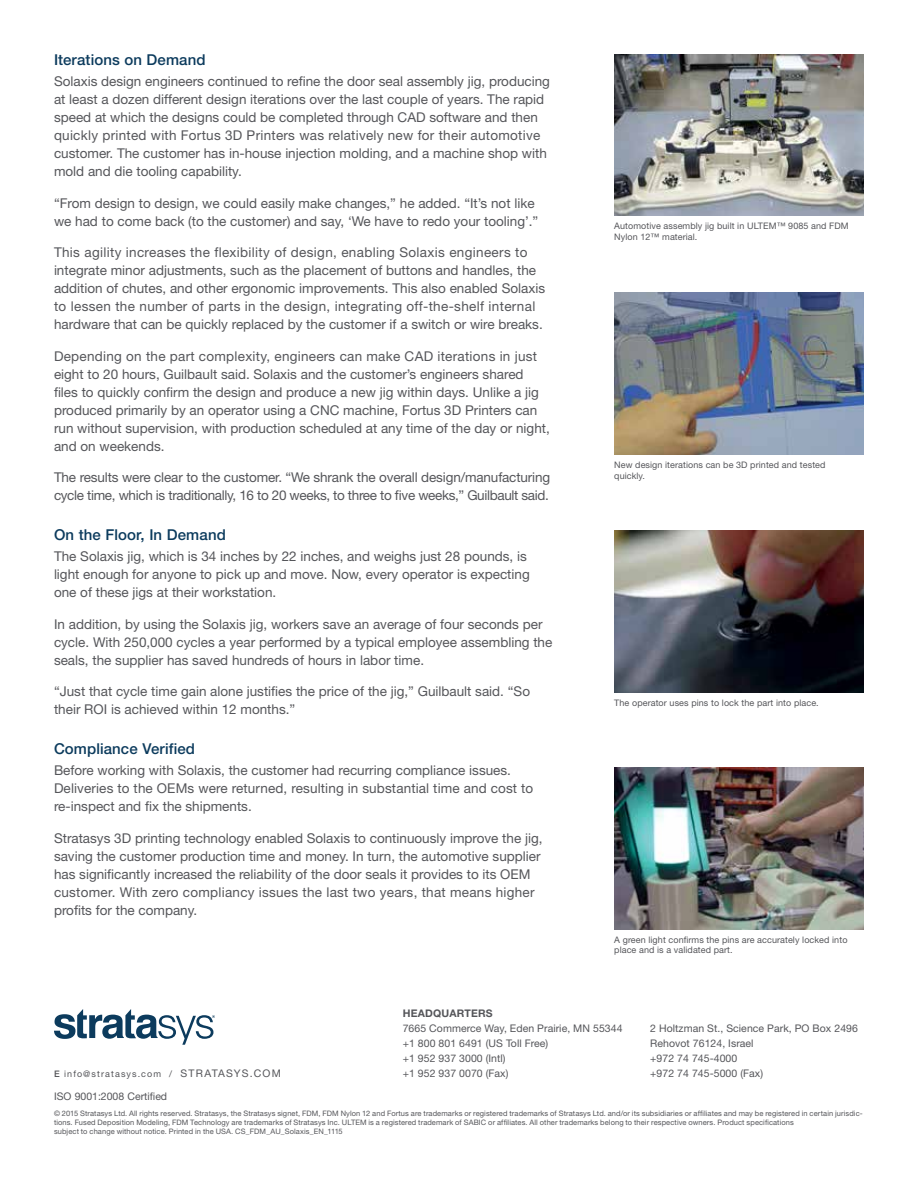
<style>
.page{position:relative;width:918px;height:1188px;background:#fff}
.page>*{position:absolute;margin:0;border:0;box-sizing:border-box;transform-origin:0 0}
.t1{font:500 15px "Helvetica Neue LT Std";letter-spacing:.005em;color:#0c3b5d}
.t2{font:13.5px/18px "Helvetica Neue LT Std";color:#55565a}
.t3{font:13.5px/18px "Helvetica Neue LT Std";letter-spacing:-.025em;color:#55565a}
.t4{font:10.5px/15px "Helvetica Neue LT Std";letter-spacing:.005em;color:#55565a}
.t5{font:700 10.5px "Helvetica Neue LT Std";letter-spacing:.02em;color:#55565a}
.t6{font:9px/10.5px "Helvetica Neue LT Std";letter-spacing:.01em;color:#55565a}
.t7{font:9px "Helvetica Neue LT Std";letter-spacing:.12em;color:#55565a}
.t8{font:7.5px/9px "Helvetica Neue LT Std";letter-spacing:.01em;color:#55565a}
.s1{font-weight:500}
.s2{font-size:10.5px}
</style>
<div class="page">
<svg style="left:54px;top:1009px;width:161px;height:36px"></svg>
<img style="left:614px;top:55px;width:250px;height:161px">
<img style="left:614px;top:293px;width:250px;height:162px">
<img style="left:614px;top:530px;width:250px;height:162px">
<img style="left:614px;top:768px;width:250px;height:162px">
<p class="t1" style="left:54px;top:50px;width:153px">Iterations on Demand</p>
<p class="t2" style="left:54px;top:72px;width:498px">Solaxis design engineers continued to refine the door seal assembly jig, producing at least a dozen different design iterations over the last couple of years. The rapid speed at which the designs could be completed through CAD software and then quickly printed with Fortus 3D Printers was relatively new for their automotive customer. The customer has in-house injection molding, and a machine shop with mold and die tooling capability.</p>
<p class="t2" style="left:54px;top:194px;width:486px">“From design to design, we could easily make changes,” he added. “It’s not like we had to come back (to the customer) and say, ‘We have to redo your tooling’.”</p>
<p class="t2" style="left:54px;top:243px;width:493px">This agility increases the flexibility of design, enabling Solaxis engineers to integrate minor adjustments, such as the placement of buttons and handles, the addition of chutes, and other ergonomic improvements. This also enabled Solaxis to lessen the number of parts in the design, integrating off-the-shelf internal hardware that can be quickly replaced by the customer if a switch or wire breaks.</p>
<p class="t2" style="left:54px;top:347px;width:497px">Depending on the part complexity, engineers can make CAD iterations in just eight to 20 hours, Guilbault said. Solaxis and the customer’s engineers shared files to quickly confirm the design and produce a new jig within days. Unlike a jig produced primarily by an operator using a CNC machine, Fortus 3D Printers can run without supervision, with production scheduled at any time of the day or night, and on weekends.</p>
<p class="t3" style="left:54px;top:468px;width:498px">The results were clear to the customer. “We shrank the overall design/manufacturing cycle time, which is traditionally, 16 to 20 weeks, to three to five weeks,” Guilbault said.</p>
<p class="t1" style="left:54px;top:526px;width:173px">On the Floor, In Demand</p>
<p class="t2" style="left:54px;top:547px;width:477px">The Solaxis jig, which is 34 inches by 22 inches, and weighs just 28 pounds, is light enough for anyone to pick up and move. Now, every operator is expecting one of these jigs at their workstation.</p>
<p class="t2" style="left:54px;top:615px;width:500px">In addition, by using the Solaxis jig, workers save an average of four seconds per cycle. With 250,000 cycles a year performed by a typical employee assembling the seals, the supplier has saved hundreds of hours in labor time.</p>
<p class="t2" style="left:54px;top:682px;width:478px">“Just that cycle time gain alone justifies the price of the jig,” Guilbault said. “So their ROI is achieved within 12 months.”</p>
<p class="t1" style="left:54px;top:740px;width:143px">Compliance Verified</p>
<p class="t2" style="left:54px;top:761px;width:481px">Before working with Solaxis, the customer had recurring compliance issues.<br>Deliveries to the OEMs were returned, resulting in substantial time and cost to re-inspect and fix the shipments.</p>
<p class="t2" style="left:54px;top:829px;width:490px">Stratasys 3D printing technology enabled Solaxis to continuously improve the jig, saving the customer production time and money. In turn, the automotive supplier has significantly increased the reliability of the door seals it provides to its OEM customer. With zero compliancy issues the last two years, that means higher profits for the company.</p>
<p class="t6" style="left:614px;top:221px;width:236px">Automotive assembly jig built in ULTEM™ 9085 and FDM<br>Nylon 12™ material.</p>
<p class="t6" style="left:614px;top:460px;width:213px">New design iterations can be 3D printed and tested quickly.</p>
<p class="t6" style="left:614px;top:697px;width:206px">The operator uses pins to lock the part into place.</p>
<p class="t6" style="left:614px;top:934px;width:235px">A green light confirms the pins are accurately locked into place and is a validated part.</p>
<p class="t5" style="left:403px;top:1006px;width:92px">HEADQUARTERS</p>
<p class="t4" style="left:403px;top:1020px;width:221px">7665 Commerce Way, Eden Prairie, MN 55344 +1 800 801 6491 (US Toll Free)<br>+1 952 937 3000 (Intl)<br>+1 952 937 0070 (Fax)</p>
<p class="t4" style="left:650px;top:1020px;width:209px">2 Holtzman St., Science Park, PO Box 2496<br>Rehovot 76124, Israel<br>+972 74 745-4000</p>
<p class="t7" style="left:54px;top:1069px;width:228px"><span class="s1">E</span> info@stratasys.com / <span class="s2">STRATASYS.COM</span></p>
<p class="t4" style="left:650px;top:1065px;width:114px">+972 74 745-5000 (Fax)</p>
<p class="t4" style="left:54px;top:1089px;width:115px">ISO 9001:2008 Certified</p>
<p class="t8" style="left:54px;top:1108px;width:810px">© 2015 Stratasys Ltd. All rights reserved. Stratasys, the Stratasys signet, FDM, FDM Nylon 12 and Fortus are trademarks or registered trademarks of Stratasys Ltd. and/or its subsidiaries or affiliates and may be registered in certain jurisdic&shy;tions. Fused Deposition Modeling, FDM Technology are trademarks of Stratasys Inc. ULTEM is a registered trademark of SABIC or affiliates. All other trademarks belong to their respective owners. Product specifications<br>subject to change without notice. Printed in the USA. CS_FDM_AU_Solaxis_EN_1115</p>
</div>
